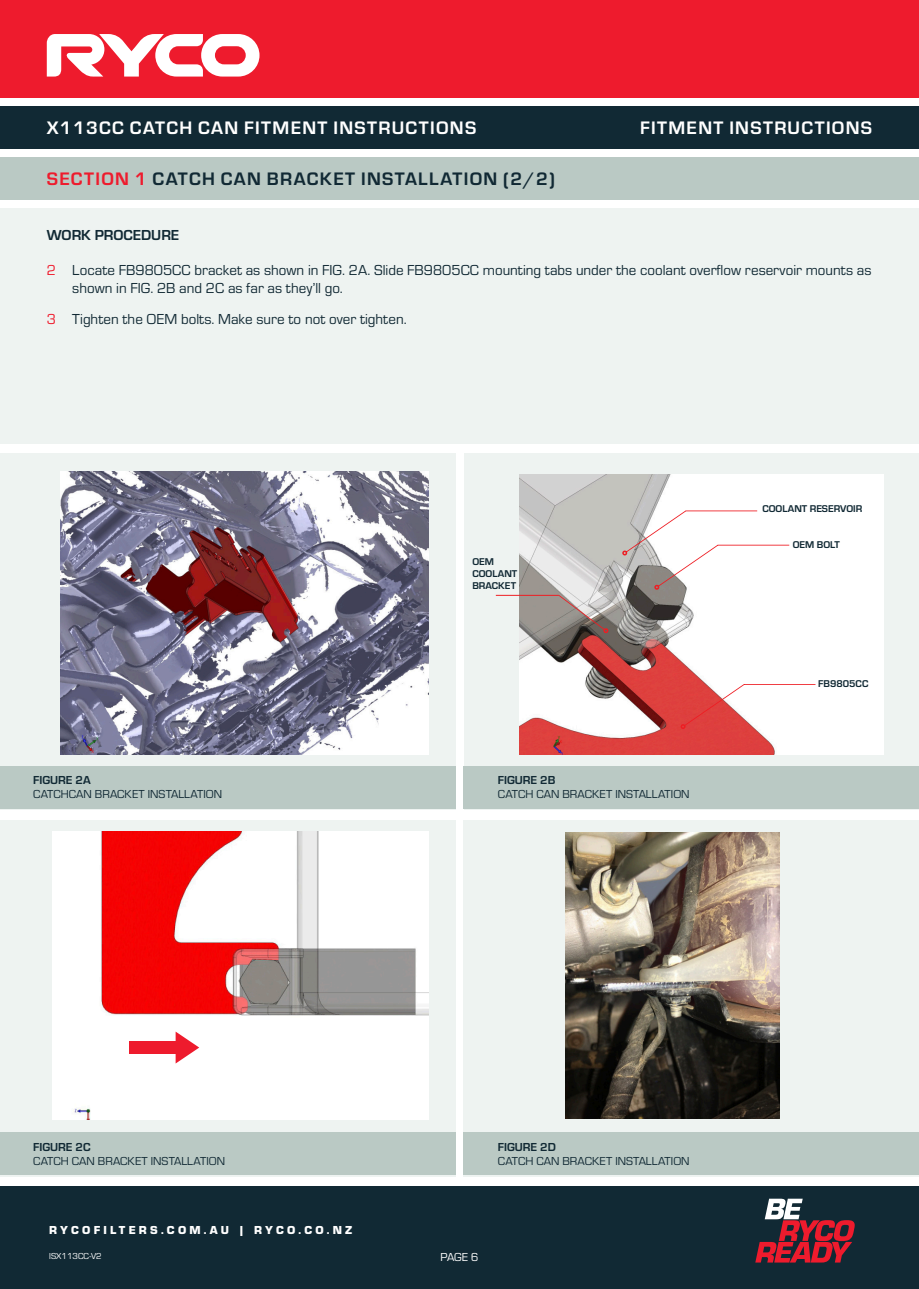
<style>
.page{position:relative;width:919px;height:1289px;background:#fff}
.page>*{position:absolute;margin:0;border:0;box-sizing:border-box;transform-origin:0 0}
.t1{font:700 18.75px "Eurostile";letter-spacing:.07em;color:#fff}
.Section_Headings{font:700 18.75px "Eurostile";letter-spacing:.07em;color:#112934}
.Step_by_Step_Text{font:15px/18px "Eurostile";color:#112934}
.Work_Procedure{font:700 15px "Eurostile";color:#112934}
.Image_Sub_Headings{font:12px "Eurostile";color:#112934}
.Image_Sub_Headings-2{font:700 12px "Eurostile";color:#112934}
.t2{font:900 12px "Eurostile";letter-spacing:.27em;color:#fff}
.t3{font:12px "Eurostile";color:#fff}
.Image_Sub_Headings-3{font:700 10.2px "Eurostile";color:#112934}
.t4{font:9px "Eurostile";color:#fff}
.s1{color:#ee1b2d}
</style>
<div class="page">
<div style="left:0;top:0;width:918px;height:98px;background:#ee1b2d"></div>
<svg style="left:47px;top:34px;width:212px;height:43px"></svg>
<div style="left:0;top:106px;width:918px;height:43px;background:#112934"></div>
<div style="left:0;top:1186px;width:918px;height:102px;background:#112934"></div>
<div style="left:0;top:157px;width:918px;height:43px;background:#bac9c4"></div>
<svg style="left:755px;top:1198px;width:99px;height:64px"></svg>
<div style="left:0;top:208px;width:918px;height:236px;background:#eef3f1"></div>
<div style="left:0;top:820px;width:455px;height:356px;background:#eef3f1"></div>
<div style="left:0;top:1132px;width:455px;height:43px;background:#bac9c4"></div>
<div style="left:463px;top:820px;width:455px;height:356px;background:#eef3f1"></div>
<div style="left:464px;top:1132px;width:454px;height:43px;background:#bac9c4"></div>
<div style="left:0;top:453px;width:455px;height:356px;background:#eef3f1"></div>
<div style="left:0;top:765px;width:455px;height:43px;background:#bac9c4"></div>
<div style="left:464px;top:453px;width:454px;height:356px;background:#eef3f1"></div>
<div style="left:464px;top:765px;width:454px;height:43px;background:#bac9c4"></div>
<img style="left:60px;top:471px;width:368px;height:283px">
<img style="left:519px;top:474px;width:364px;height:280px">
<img style="left:53px;top:831px;width:375px;height:288px">
<img style="left:565px;top:832px;width:214px;height:285px">
<svg style="left:558px;top:595px;width:50px;height:38px"></svg>
<hr style="left:496px;top:595px;width:63px;height:1px;background:#ee1d23">
<svg style="left:622px;top:510px;width:167px;height:79px;background:#ece7e6"></svg>
<svg style="left:680px;top:684px;width:135px;height:45px;background:#f1b3b3"></svg>
<svg style="left:176px;top:1031px;width:23px;height:32px"></svg>
<div style="left:129px;top:1041px;width:47px;height:12px;background:#ee1b2d"></div>
<p class="t1" style="left:47px;top:114px;width:431px">X113CC CATCH CAN FITMENT INSTRUCTIONS</p>
<p class="t1" style="left:640px;top:114px;width:233px">FITMENT INSTRUCTIONS</p>
<p class="Section_Headings" style="left:47px;top:165px;width:509px"><span class="s1">SECTION 1</span> CATCH CAN BRACKET INSTALLATION (2/2)</p>
<p class="Work_Procedure" style="left:47px;top:224px;width:134px">WORK PROCEDURE</p>
<p class="Step_by_Step_Text" style="left:72px;top:260px;width:800px;text-indent:-26px"><span class="s1">2</span> Locate FB9805CC bracket as shown in FIG. 2A. Slide FB9805CC mounting tabs under the coolant overflow reservoir mounts as shown in FIG. 2B and 2C as far as they’ll go.</p>
<p class="Step_by_Step_Text" style="left:47px;top:309px;width:361px"><span class="s1">3</span> Tighten the OEM bolts. Make sure to not over tighten.</p>
<p class="Image_Sub_Headings-3" style="left:762px;top:501px;width:101px">COOLANT RESERVOIR</p>
<p class="Image_Sub_Headings-2" style="left:33px;top:771px;width:59px">FIGURE 2A</p>
<p class="Image_Sub_Headings" style="left:33px;top:786px;width:190px">CATCHCAN BRACKET INSTALLATION</p>
<p class="Image_Sub_Headings-3" style="left:472px;top:554px;width:23px">OEM</p>
<p class="Image_Sub_Headings-3" style="left:472px;top:566px;width:46px">COOLANT</p>
<p class="Image_Sub_Headings-3" style="left:472px;top:578px;width:45px">BRACKET</p>
<p class="Image_Sub_Headings-2" style="left:498px;top:771px;width:59px">FIGURE 2B</p>
<p class="Image_Sub_Headings" style="left:498px;top:786px;width:193px">CATCH CAN BRACKET INSTALLATION</p>
<p class="Image_Sub_Headings-3" style="left:792px;top:537px;width:49px">OEM BOLT</p>
<p class="Image_Sub_Headings-3" style="left:818px;top:676px;width:52px">FB9805CC</p>
<p class="Image_Sub_Headings-2" style="left:33px;top:1138px;width:59px">FIGURE 2C</p>
<p class="Image_Sub_Headings" style="left:33px;top:1152px;width:193px">CATCH CAN BRACKET INSTALLATION</p>
<p class="Image_Sub_Headings-2" style="left:498px;top:1138px;width:59px">FIGURE 2D</p>
<p class="Image_Sub_Headings" style="left:498px;top:1152px;width:193px">CATCH CAN BRACKET INSTALLATION</p>
<p class="t2" style="left:49px;top:1221px;width:304px">RYCOFILTERS.COM.AU | RYCO.CO.NZ</p>
<p class="t4" style="left:49px;top:1249px;width:54px">ISX113CC-V2</p>
<p class="t3" style="left:440px;top:1248px;width:40px">PAGE 6</p>
</div>
